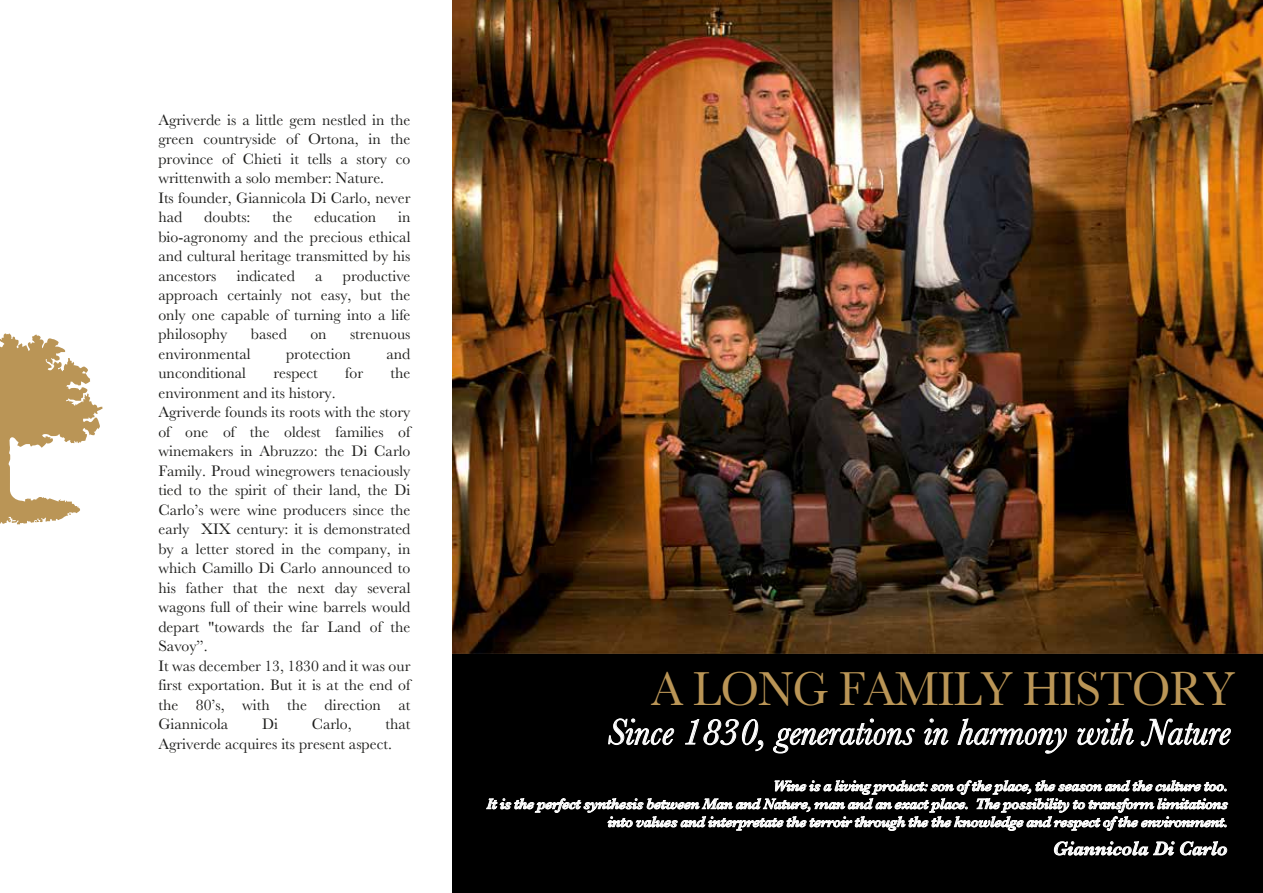
<style>
.page{position:relative;width:1263px;height:893px;background:#fff}
.page>*{position:absolute;margin:0;border:0;box-sizing:border-box;transform-origin:0 0}
.t1{font:49.5px "Baskerville";letter-spacing:-.02em;color:#ba9556;scale:.95 1}
.t2{font:italic 37.5px "Baskerville";color:#fff}
.t3{font:italic 600 19.5px "Baskerville";color:#fff}
.t4{font:15.75px/19.5px "Baskerville";color:#1d1d1b}
.t5{font:italic 600 15px/18px "Baskerville";letter-spacing:-.025em;color:#fff;text-align:right}
</style>
<div class="page">
<svg style="left:0;top:333px;width:102px;height:191px"></svg>
<div style="left:451px;top:0;width:812px;height:893px;background:#000"></div>
<svg style="left:608px;top:719px;width:66px;height:26px"></svg>
<svg style="left:685px;top:719px;width:78px;height:32px"></svg>
<svg style="left:773px;top:719px;width:141px;height:34px"></svg>
<svg style="left:924px;top:719px;width:24px;height:26px"></svg>
<svg style="left:958px;top:719px;width:108px;height:34px"></svg>
<svg style="left:1078px;top:719px;width:55px;height:26px"></svg>
<svg style="left:1141px;top:719px;width:89px;height:27px"></svg>
<svg style="left:486px;top:780px;width:742px;height:50px"></svg>
<svg style="left:1054px;top:841px;width:120px;height:14px"></svg>
<svg style="left:1180px;top:841px;width:47px;height:14px"></svg>
<img style="left:451px;top:0;width:812px;height:653px">
<p class="t4" style="left:158px;top:110px;width:254px">Agriverde is a little gem nestled in the green countryside of Ortona, in the province of Chieti it tells a story co writtenwith a solo member: Nature.<br>Its founder, Giannicola Di Carlo, never had</p>
<p class="t4" style="left:158px;top:208px;width:253px;text-align:justify;text-indent:240px">in bio‐agronomy and the precious ethical and cultural heritage transmitted by his ancestors</p>
<p class="t4" style="left:204px;top:208px;width:48px">doubts:</p>
<p class="t4" style="left:272px;top:208px;width:21px">the</p>
<p class="t4" style="left:314px;top:208px;width:64px">education</p>
<p class="t4" style="left:158px;top:266px;width:254px;text-align:justify;text-indent:184px">productive approach certainly not easy, but the only one capable of turning into a life philosophy</p>
<p class="t4" style="left:237px;top:266px;width:60px">indicated</p>
<p class="t4" style="left:315px;top:266px;width:9px">a</p>
<p class="t4" style="left:251px;top:325px;width:37px">based</p>
<p class="t4" style="left:310px;top:325px;width:18px">on</p>
<p class="t4" style="left:350px;top:325px;width:62px">strenuous</p>
<p class="t4" style="left:158px;top:344px;width:94px">environmental</p>
<p class="t4" style="left:286px;top:344px;width:66px">protection</p>
<p class="t4" style="left:386px;top:344px;width:25px">and</p>
<p class="t4" style="left:158px;top:364px;width:89px">unconditional</p>
<p class="t4" style="left:273px;top:364px;width:46px">respect</p>
<p class="t4" style="left:345px;top:364px;width:19px">for</p>
<p class="t4" style="left:391px;top:364px;width:21px">the</p>
<p class="t4" style="left:158px;top:383px;width:254px">environment and its history.<br>Agriverde founds its roots with the story of one of the oldest families of winemakers in Abruzzo: the Di Carlo Family. Proud winegrowers tenaciously tied to the spirit of their land, the Di Carlo’s were wine producers since the early XIX century: it is demonstrated by a letter stored in the company, in which Camillo Di Carlo announced to his father that the next day several wagons full of their wine barrels would depart "towards the far Land of the Savoy”.<br>It was december 13, 1830 and it was our first exportation. But it is at the end of the 80’s, with the direction at Giannicola</p>
<p class="t4" style="left:262px;top:714px;width:17px">Di</p>
<p class="t4" style="left:312px;top:714px;width:42px">Carlo,</p>
<p class="t4" style="left:158px;top:714px;width:254px;text-indent:227px">that<br>Agriverde acquires its present aspect.</p>
<h1 class="t1" style="left:651px;top:657px;width:616px">A LONG FAMILY HISTORY</h1>
<h2 class="t2" style="left:607px;top:707px;width:624px">Since 1830, generations in harmony with Nature</h2>
<p class="t5" style="left:487px;top:777px;width:743px">Wine is a living product: son of the place, the season and the culture too.<br>It is the perfect synthesis between Man and Nature, man and an exact place. The possibility to transform limitations into values and interpretate the terroir through the the knowledge and respect of the environment.</p>
<p class="t3" style="left:1053px;top:835px;width:176px">Giannicola Di Carlo</p>
</div>
